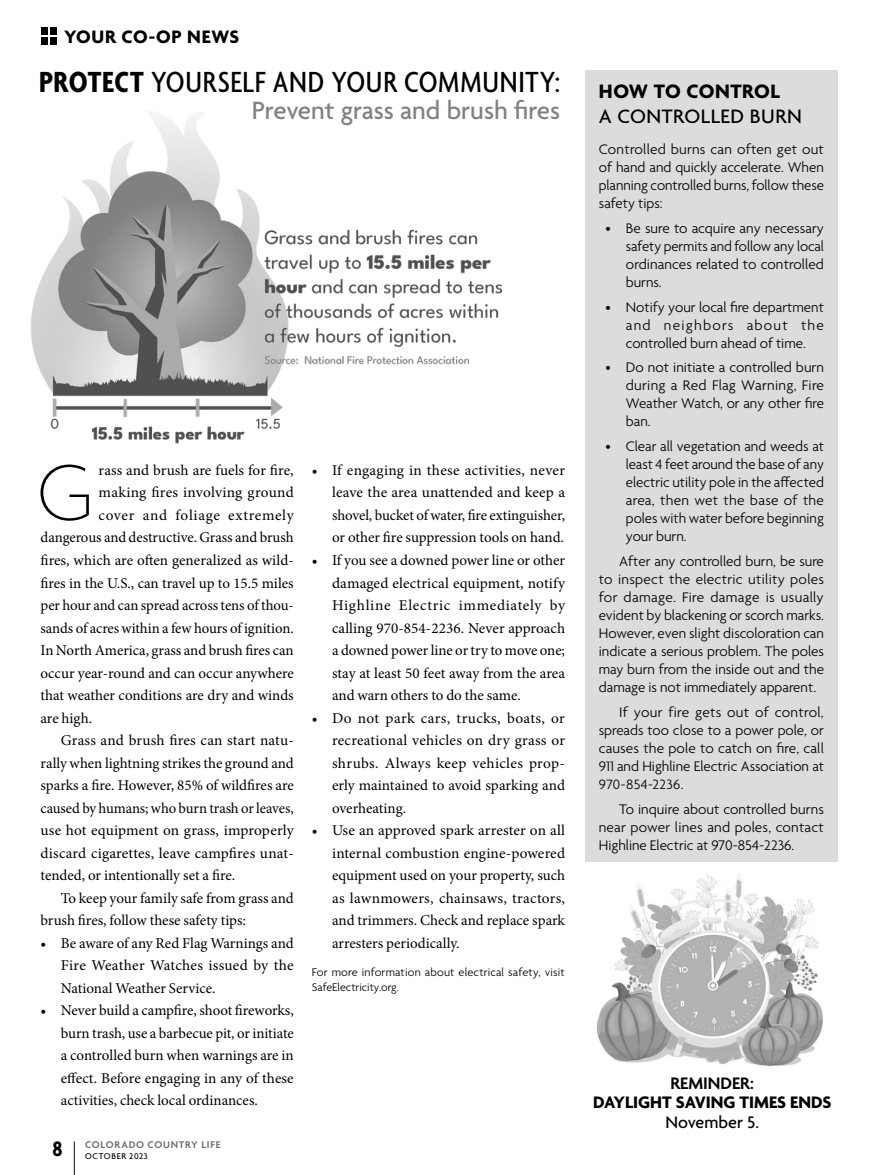
<style>
.page{position:relative;width:878px;height:1175px;background:#fff}
.page>*{position:absolute;margin:0;border:0;box-sizing:border-box;transform-origin:0 0}
.t1{font:100 85.5px "Agenda";color:#000}
.t2{font:500 condensed 31.5px "Agenda";letter-spacing:.025em;color:#000}
.t3{font:500 27px "Agenda";letter-spacing:-.005em;color:#818181}
.t4{font:500 21px "Agenda";letter-spacing:.025em;color:#000}
.t5{font:700 21px "Agenda";letter-spacing:.02em;color:#000}
.t6{font:700 19.5px "Agenda";letter-spacing:.03em;color:#000}
.t7{font:700 18px "Agenda";color:#000}
.t8{font:500 18px "Agenda";color:#000}
.t9{font:600 18px "Agenda";color:#000}
.t10{font:15px/22.5px "Minion Pro";color:#000;text-align:justify}
.t11{font:300 15px/18px "Agenda";color:#000;text-align:justify}
.t12{font:15px "Minion Pro";letter-spacing:.04em;color:#000}
.t13{font:300 14.7px "Agenda";letter-spacing:.025em;color:#000}
.t14{font:300 12px/15px "Agenda";letter-spacing:.015em;color:#000}
.t15{font:600 10.5px "Agenda";letter-spacing:.07em;color:#6d6d6d}
.t16{font:500 9px "Agenda";letter-spacing:.075em;color:#000}
.s1{font-weight:700}
.s2{font-weight:700;font-stretch:condensed;font-size:22.5px;color:#000}
.s3{font-size:15px}
</style>
<div class="page">
<img style="left:30px;top:115px;width:473px;height:329px">
<div style="left:585px;top:70px;width:252px;height:793px;background:#dcdcdc"></div>
<img style="left:585px;top:862px;width:252px;height:204px">
<hr style="left:74px;top:1141px;width:1px;height:33px;background:#000">
<div style="left:50px;top:37px;width:7px;height:7px;background:#000"></div>
<div style="left:50px;top:28px;width:7px;height:7px;background:#000"></div>
<div style="left:41px;top:37px;width:7px;height:7px;background:#000"></div>
<div style="left:41px;top:28px;width:7px;height:7px;background:#000"></div>
<h3 class="t6" style="left:64px;top:26px;width:176px">YOUR CO-OP NEWS</h3>
<h2 class="t2" style="left:39px;top:65px;width:522px"><span class="s1">PROTECT</span> YOURSELF AND YOUR COMMUNITY:</h2>
<h3 class="t3" style="left:252px;top:96px;width:310px">Prevent grass and brush fires</h3>
<h1 class="t1" style="left:37px;top:446px;width:59px">G</h1>
<p class="t10" style="left:99px;top:459px;width:196px">rass and brush are fuels for fire,</p>
<p class="t10" style="left:99px;top:481px;width:197px">making fires involving ground</p>
<p class="t12" style="left:99px;top:505px;width:197px">cover and foliage extremely</p>
<p class="t10" style="left:40px;top:526px;width:255px">dangerous and destructive. Grass and brush</p>
<p class="t10" style="left:40px;top:549px;width:255px">fires, which are often generalized as wild-</p>
<p class="t10" style="left:40px;top:571px;width:255px">fires in the U.S., can travel up to 15.5 miles</p>
<p class="t10" style="left:40px;top:594px;width:255px">per hour and can spread across tens of thou-</p>
<p class="t10" style="left:40px;top:616px;width:255px">sands of acres within a few hours of ignition.</p>
<p class="t10" style="left:40px;top:639px;width:255px">In North America, grass and brush fires can</p>
<p class="t10" style="left:40px;top:661px;width:255px">occur year-round and can occur anywhere</p>
<p class="t10" style="left:40px;top:684px;width:255px">that weather conditions are dry and winds</p>
<p class="t10" style="left:40px;top:706px;width:53px">are high.</p>
<p class="t10" style="left:61px;top:729px;width:234px">Grass and brush fires can start natu-</p>
<p class="t10" style="left:40px;top:751px;width:255px">rally when lightning strikes the ground and</p>
<p class="t10" style="left:40px;top:774px;width:255px">sparks a fire. However, 85% of wildfires are</p>
<p class="t10" style="left:40px;top:796px;width:255px">caused by humans; who burn trash or leaves,</p>
<p class="t10" style="left:40px;top:819px;width:255px">use hot equipment on grass, improperly</p>
<p class="t10" style="left:40px;top:841px;width:255px">discard cigarettes, leave campfires unat-</p>
<p class="t10" style="left:40px;top:864px;width:196px">tended, or intentionally set a fire.</p>
<p class="t10" style="left:61px;top:886px;width:234px">To keep your family safe from grass and</p>
<p class="t10" style="left:40px;top:909px;width:207px">brush fires, follow these safety tips:</p>
<p class="t10" style="left:61px;top:931px;width:234px;text-indent:-20px">• Be aware of any Red Flag Warnings and Fire Weather Watches issued by the National Weather Service.</p>
<p class="t10" style="left:61px;top:999px;width:234px;text-indent:-20px">• Never build a campfire, shoot fireworks, burn trash, use a barbecue pit, or initiate a controlled burn when warnings are in effect. Before engaging in any of these activities, check local ordinances.</p>
<p class="t15" style="left:52px;top:1139px;width:169px"><span class="s2">8</span> COLORADO COUNTRY LIFE</p>
<p class="t16" style="left:85px;top:1151px;width:64px">OCTOBER 2023</p>
<p class="t10" style="left:332px;top:459px;width:234px;text-indent:-20px">• If engaging in these activities, never leave the area unattended and keep a shovel, bucket of water, fire extinguisher, or other fire suppression tools on hand.</p>
<p class="t10" style="left:332px;top:549px;width:234px;text-indent:-20px">• If you see a downed power line or other damaged electrical equipment, notify Highline Electric immediately by calling 970-854-2236. Never approach a downed power line or try to move one; stay at least 50 feet away from the area and warn others to do the same.</p>
<p class="t10" style="left:332px;top:706px;width:234px;text-indent:-20px">• Do not park cars, trucks, boats, or recreational vehicles on dry grass or shrubs. Always keep vehicles prop&shy;erly maintained to avoid sparking and overheating.</p>
<p class="t10" style="left:332px;top:819px;width:234px;text-indent:-20px">• Use an approved spark arrester on all internal combustion engine-powered equipment used on your property, such as lawnmowers, chainsaws, tractors, and trimmers. Check and replace spark arresters periodically.</p>
<p class="t14" style="left:312px;top:965px;width:254px">For more information about electrical safety, visit<br>SafeElectricity.org.</p>
<h3 class="t5" style="left:598px;top:80px;width:183px">HOW TO CONTROL</h3>
<h3 class="t4" style="left:598px;top:104px;width:205px">A CONTROLLED BURN</h3>
<p class="t11" style="left:598px;top:141px;width:227px">Controlled burns can often get out of hand and quickly accelerate. When planning controlled burns, follow these safety tips:</p>
<p class="t11" style="left:626px;top:220px;width:200px;text-indent:-20px">• Be sure to acquire any necessary safety permits and follow any local ordinances related to controlled burns.</p>
<p class="t11" style="left:626px;top:299px;width:199px;text-indent:-20px">• Notify your local fire department and neighbors about the controlled burn ahead of time.</p>
<p class="t11" style="left:626px;top:359px;width:200px;text-indent:-20px">• Do not initiate a controlled burn during a Red Flag Warning, Fire Weather Watch, or any other fire ban.</p>
<p class="t11" style="left:626px;top:438px;width:200px;text-indent:-20px">• Clear all vegetation and weeds at least 4 feet around the base of any electric utility pole in the affected area, then wet the base of the poles with water before beginning your burn.</p>
<p class="t11" style="left:598px;top:553px;width:227px;text-indent:20px">After any controlled burn, be sure to inspect the electric utility poles for damage. Fire damage is usually evident by blackening or scorch marks.<br>However, even slight discoloration can indicate a serious problem. The poles may burn from the inside out and the damage is not immediately apparent.</p>
<p class="t11" style="left:598px;top:704px;width:227px;text-indent:20px">If your fire gets out of control, spreads too close to a power pole, or causes the pole to catch on fire, call 911 and Highline Electric Association at</p>
<p class="t13" style="left:598px;top:776px;width:86px">970-854-2236<span class="s3">.</span></p>
<p class="t11" style="left:598px;top:800px;width:226px;text-indent:20px">To inquire about controlled burns near power lines and poles, contact Highline Electric at 970-854-2236.</p>
<p class="t9" style="left:670px;top:1073px;width:85px">REMINDER:</p>
<p class="t7" style="left:593px;top:1092px;width:240px">DAYLIGHT SAVING TIMES ENDS</p>
<p class="t8" style="left:665px;top:1112px;width:95px">November 5.</p>
</div>
